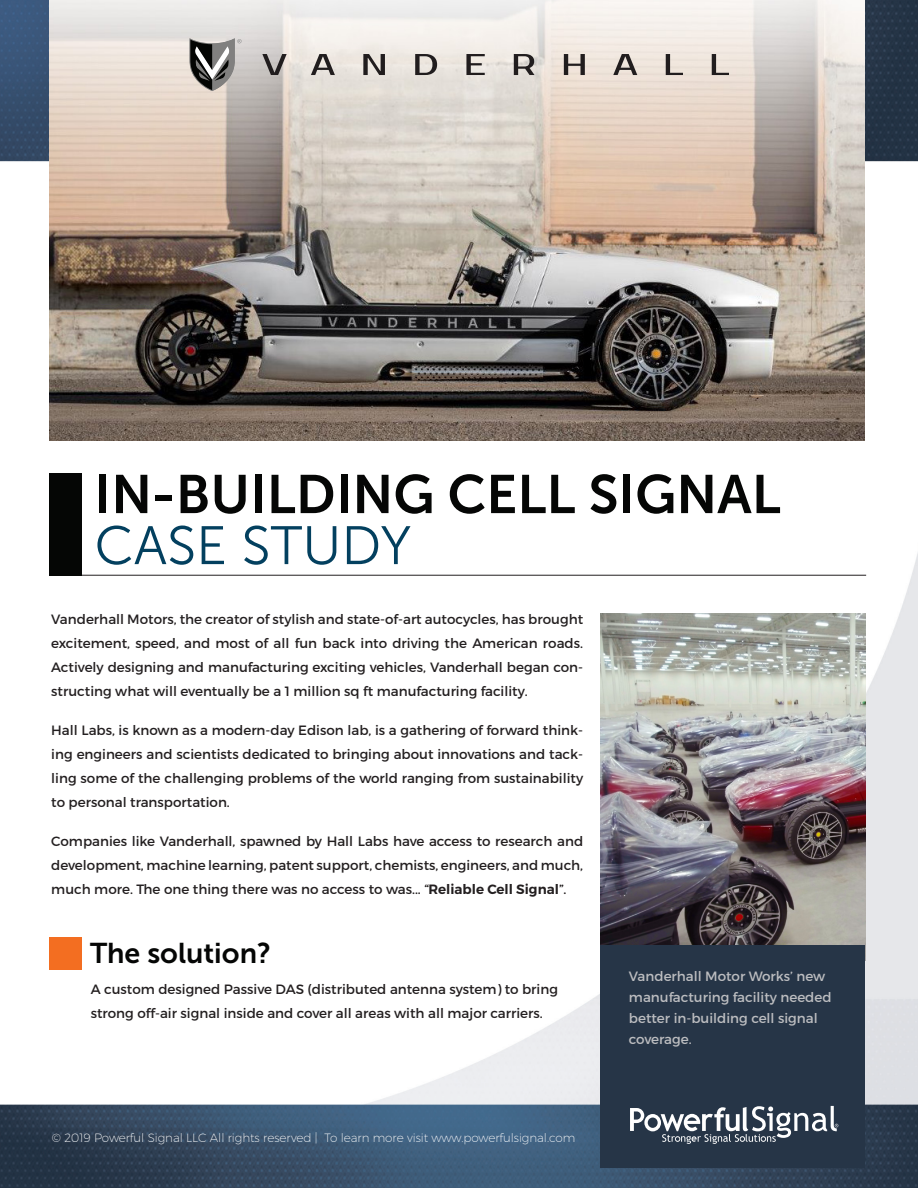
<style>
.page{position:relative;width:918px;height:1188px;background:#fff}
.page>*{position:absolute;margin:0;border:0;box-sizing:border-box;transform-origin:0 0}
.t1{font:54px "Museo Sans 700";color:#050605}
.t2{font:54px "Museo Sans 300";color:#03405f}
.t3{font:28.5px "Museo Sans 700";color:#050605}
.t4{font:13.5px/24px "Montserrat";color:#231f20;text-align:justify}
.t5{font:13.5px/21px "Montserrat";color:#bcbdc0}
.t6{font:200 12px "Montserrat";letter-spacing:-.005em;color:#fff}
.s1{font-weight:600}
</style>
<div class="page">
<img style="left:0;top:0;width:918px;height:1188px">
<hr style="left:51px;top:575px;width:815px;height:1px;background:#231f20">
<div style="left:50px;top:937px;width:32px;height:32px;background:#f36e21"></div>
<img style="left:600px;top:614px;width:265px;height:331px">
<img style="left:49px;top:0;width:816px;height:440px">
<svg style="left:190px;top:38px;width:52px;height:53px;background:#8b8987"></svg>
<svg style="left:262px;top:54px;width:25px;height:21px"></svg>
<svg style="left:311px;top:54px;width:24px;height:21px"></svg>
<svg style="left:363px;top:54px;width:22px;height:21px"></svg>
<svg style="left:415px;top:54px;width:22px;height:21px"></svg>
<svg style="left:466px;top:54px;width:19px;height:21px"></svg>
<svg style="left:514px;top:54px;width:21px;height:21px"></svg>
<svg style="left:564px;top:54px;width:21px;height:21px"></svg>
<svg style="left:613px;top:54px;width:24px;height:21px"></svg>
<svg style="left:666px;top:54px;width:17px;height:21px"></svg>
<svg style="left:712px;top:54px;width:17px;height:21px"></svg>
<div style="left:50px;top:473px;width:32px;height:103px;background:#050605"></div>
<div style="left:600px;top:945px;width:265px;height:222px;background:#263547"></div>
<svg style="left:630px;top:1106px;width:208px;height:38px"></svg>
<p class="t1" style="left:94px;top:464px;width:688px">IN-BUILDING CELL SIGNAL</p>
<p class="t2" style="left:94px;top:516px;width:318px">CASE STUDY</p>
<p class="t4" style="left:51px;top:607px;width:533px">Vanderhall Motors, the creator of stylish and state-of-art autocycles, has brought excitement, speed, and most of all fun back into driving the American roads.<br>Actively designing and manufacturing exciting vehicles, Vanderhall began con&shy;structing what will eventually be a 1 million sq ft manufacturing facility.</p>
<p class="t4" style="left:51px;top:718px;width:533px">Hall Labs, is known as a modern-day Edison lab, is a gathering of forward think&shy;ing engineers and scientists dedicated to bringing about innovations and tack&shy;ling some of the challenging problems of the world ranging from sustainability to personal transportation.</p>
<p class="t4" style="left:51px;top:829px;width:533px">Companies like Vanderhall, spawned by Hall Labs have access to research and development, machine learning, patent support, chemists, engineers, and much, much more. The one thing there was no access to was... “<span class="s1">Reliable Cell Signal</span>”.</p>
<p class="t3" style="left:90px;top:938px;width:183px">The solution?</p>
<p class="t4" style="left:91px;top:977px;width:469px">A custom designed Passive DAS (distributed antenna system) to bring strong off-air signal inside and cover all areas with all major carriers.</p>
<p class="t6" style="left:52px;top:1131px;width:525px">© 2019 Powerful Signal LLC All rights reserved | To learn more visit www.powerfulsignal.com</p>
<p class="t5" style="left:629px;top:966px;width:204px">Vanderhall Motor Works’ new manufacturing facility needed better in-building cell signal coverage.</p>
</div>
